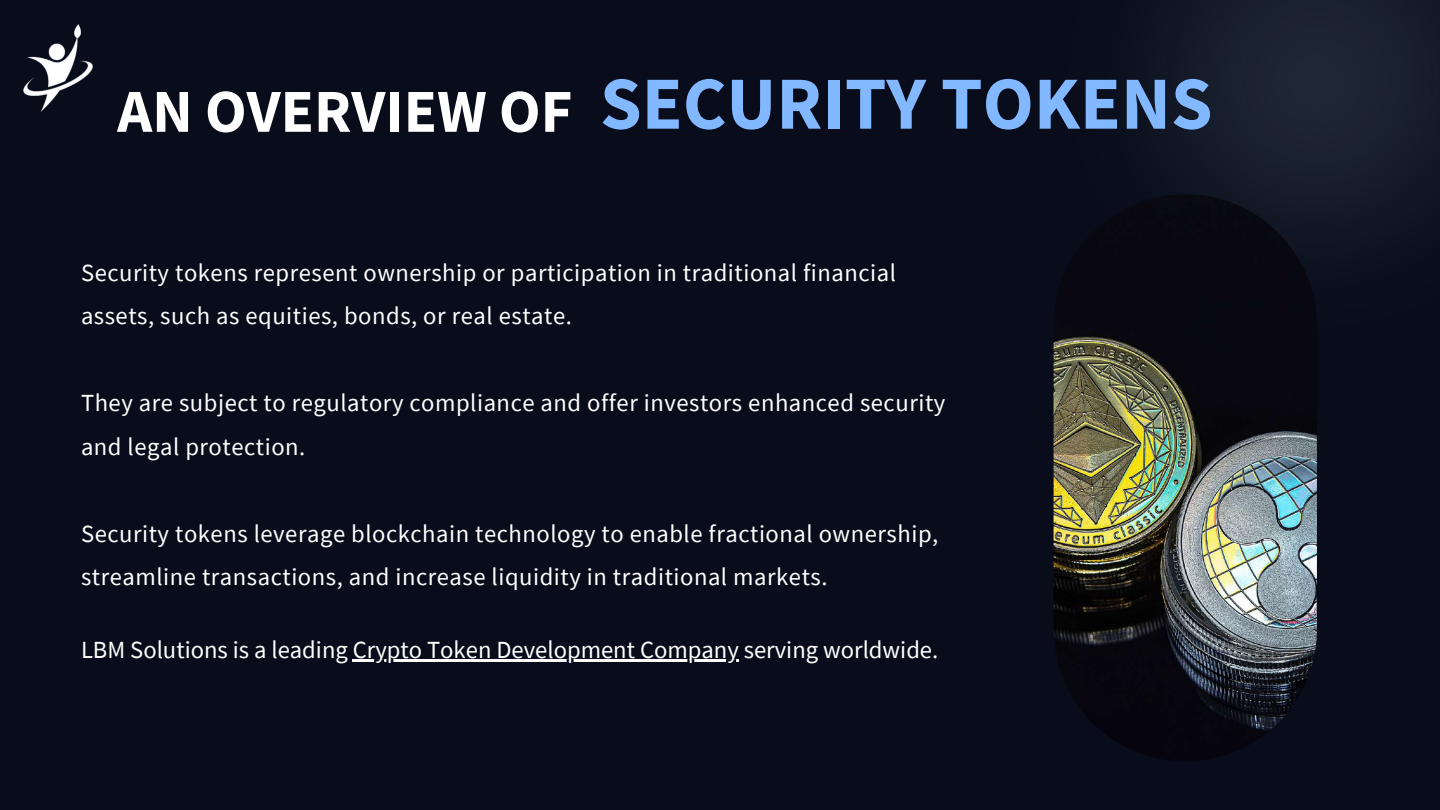
<style>
.page{position:relative;width:1440px;height:810px;background:#080c1b}
.page>*{position:absolute;margin:0;border:0;box-sizing:border-box;transform-origin:0 0}
.t1{font:700 75px "Source Sans Pro";color:#82b8ff}
.t2{font:24.6px/43.5px "Source Sans Pro";letter-spacing:.02em;color:#fff}
.t3{font:24.6px "Source Sans Pro";color:#fff}
.s1{font-size:61px;color:#fff}
</style>
<div class="page">
<img style="left:1053px;top:0;width:387px;height:405px">
<img style="left:1054px;top:194px;width:263px;height:567px;border-radius:132px">
<hr style="left:353px;top:659px;width:386px;height:3px;background:#fff">
<img style="left:23px;top:24px;width:70px;height:87px">
<h1 class="t1" style="left:117px;top:55px;width:1097px"><span class="s1">AN OVERVIEW OF</span> SECURITY TOKENS</h1>
<p class="t2" style="left:81px;top:250px;width:817px">Security tokens represent ownership or participation in traditional financial assets, such as equities, bonds, or real estate.</p>
<p class="t2" style="left:81px;top:381px;width:866px">They are subject to regulatory compliance and offer investors enhanced security and legal protection.</p>
<p class="t2" style="left:81px;top:511px;width:859px">Security tokens leverage blockchain technology to enable fractional ownership, streamline transactions, and increase liquidity in traditional markets.</p>
<p class="t3" style="left:81px;top:634px;width:859px">LBM Solutions is a leading Crypto Token Development Company serving worldwide.</p>
</div>
